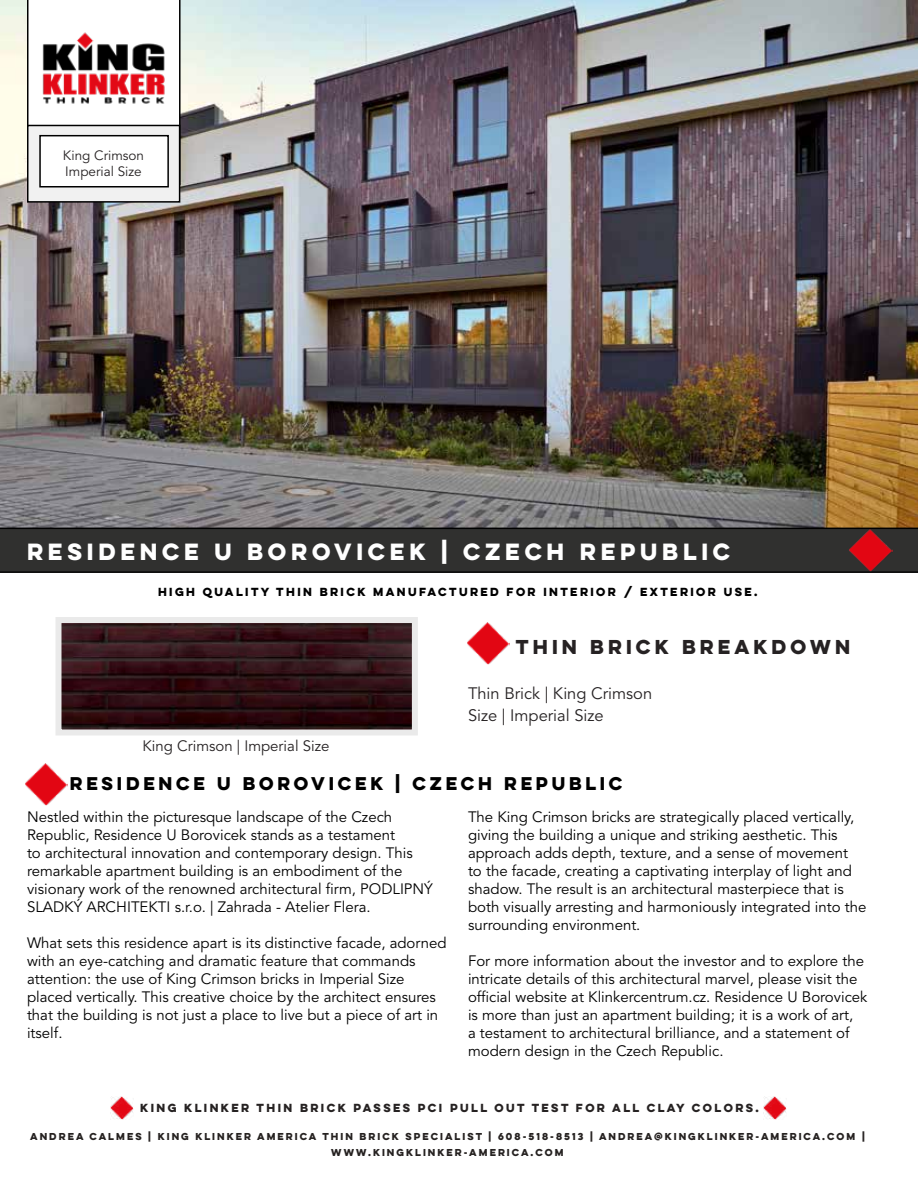
<style>
.page{position:relative;width:918px;height:1188px;background:#fff}
.page>*{position:absolute;margin:0;border:0;box-sizing:border-box;transform-origin:0 0}
.t1{font:700 21px "Lulo Clean W01 One";color:#fff}
.t2{font:700 18px "Lulo Clean W01 One";color:#262223}
.t3{font:16.5px/21.6px "Avenir LT Std";color:#262223}
.t4{font:700 16.5px "Lulo Clean W01 One";color:#000}
.t5{font:15px/18px "Avenir LT Std";color:#000}
.t6{font:15px "Avenir LT Std";color:#262223}
.t7{font:13.5px/16.5px "Avenir LT Std";color:#262223}
.t8{font:700 10.5px "Lulo Clean W01 One";color:#262222}
.t9{font:700 10.5px "Lulo Clean W01 One";color:#000}
.t10{font:700 9px/16.5px "Lulo Clean W01 One";color:#262221;text-align:center}
</style>
<div class="page">
<img style="left:0;top:0;width:918px;height:528px">
<div style="left:0;top:528px;width:918px;height:45px;background:#30302f"></div>
<img style="left:849px;top:528px;width:43px;height:43px">
<svg style="left:27px;top:0;width:154px;height:185px"></svg>
<div style="left:28px;top:125px;width:152px;height:77px;background:#f1f1f1"></div>
<div style="left:27px;top:125px;width:153px;height:78px;border:2px solid #000"></div>
<div style="left:40px;top:136px;width:128px;height:51px;background:#fff"></div>
<div style="left:39px;top:135px;width:130px;height:53px;border:2px solid #000"></div>
<img style="left:467px;top:622px;width:43px;height:43px">
<img style="left:63px;top:624px;width:348px;height:104px">
<div style="left:56px;top:617px;width:362px;height:118px;border:6px solid #eaeaea"></div>
<img style="left:25px;top:763px;width:43px;height:43px">
<img style="left:111px;top:1097px;width:23px;height:23px">
<img style="left:763px;top:1097px;width:23px;height:23px">
<p class="t7" style="left:63px;top:147px;width:83px">King Crimson<br>Imperial Size</p>
<h1 class="t1" style="left:27px;top:537px;width:709px">RESIDENCE U BOROVICEK | CZECH REPUBLIC</h1>
<p class="t9" style="left:158px;top:585px;width:603px">HIGH QUALITY THIN BRICK MANUFACTURED FOR INTERIOR / EXTERIOR USE.</p>
<p class="t6" style="left:142px;top:737px;width:188px">King Crimson | Imperial Size</p>
<p class="t2" style="left:516px;top:634px;width:340px">THIN BRICK BREAKDOWN</p>
<p class="t3" style="left:468px;top:683px;width:186px">Thin Brick | King Crimson<br>Size | Imperial Size</p>
<p class="t4" style="left:70px;top:772px;width:558px">RESIDENCE U BOROVICEK | CZECH REPUBLIC</p>
<p class="t5" style="left:468px;top:809px;width:400px">The King Crimson bricks are strategically placed vertically, giving the building a unique and striking aesthetic. This approach adds depth, texture, and a sense of movement<br>to the facade, creating a captivating interplay of light and shadow. The result is an architectural masterpiece that is both visually arresting and harmoniously integrated into the surrounding environment.</p>
<p class="t5" style="left:468px;top:953px;width:401px">For more information about the investor and to explore the intricate details of this architectural marvel, please visit the official website at Klinkercentrum.cz. Residence U Borovicek is more than just an apartment building; it is a work of art,<br>a testament to architectural brilliance, and a statement of modern design in the Czech Republic.</p>
<p class="t5" style="left:27px;top:809px;width:407px">Nestled within the picturesque landscape of the Czech Republic, Residence U Borovicek stands as a testament<br>to architectural innovation and contemporary design. This remarkable apartment building is an embodiment of the visionary work of the renowned architectural firm, PODLIPNÝ SLADKÝ ARCHITEKTI s.r.o. | Zahrada - Atelier Flera.</p>
<p class="t5" style="left:27px;top:935px;width:421px">What sets this residence apart is its distinctive facade, adorned with an eye-catching and dramatic feature that commands attention: the use of King Crimson bricks in Imperial Size placed vertically. This creative choice by the architect ensures that the building is not just a place to live but a piece of art in itself.</p>
<p class="t8" style="left:140px;top:1100px;width:623px">KING KLINKER THIN BRICK PASSES PCI PULL OUT TEST FOR ALL CLAY COLORS.</p>
<p class="t10" style="left:30px;top:1128px;width:838px">ANDREA CALMES | KING KLINKER AMERICA THIN BRICK SPECIALIST | 608-518-8513 | ANDREA@KINGKLINKER-AMERICA.COM |<br>WWW.KINGKLINKER-AMERICA.COM</p>
</div>
